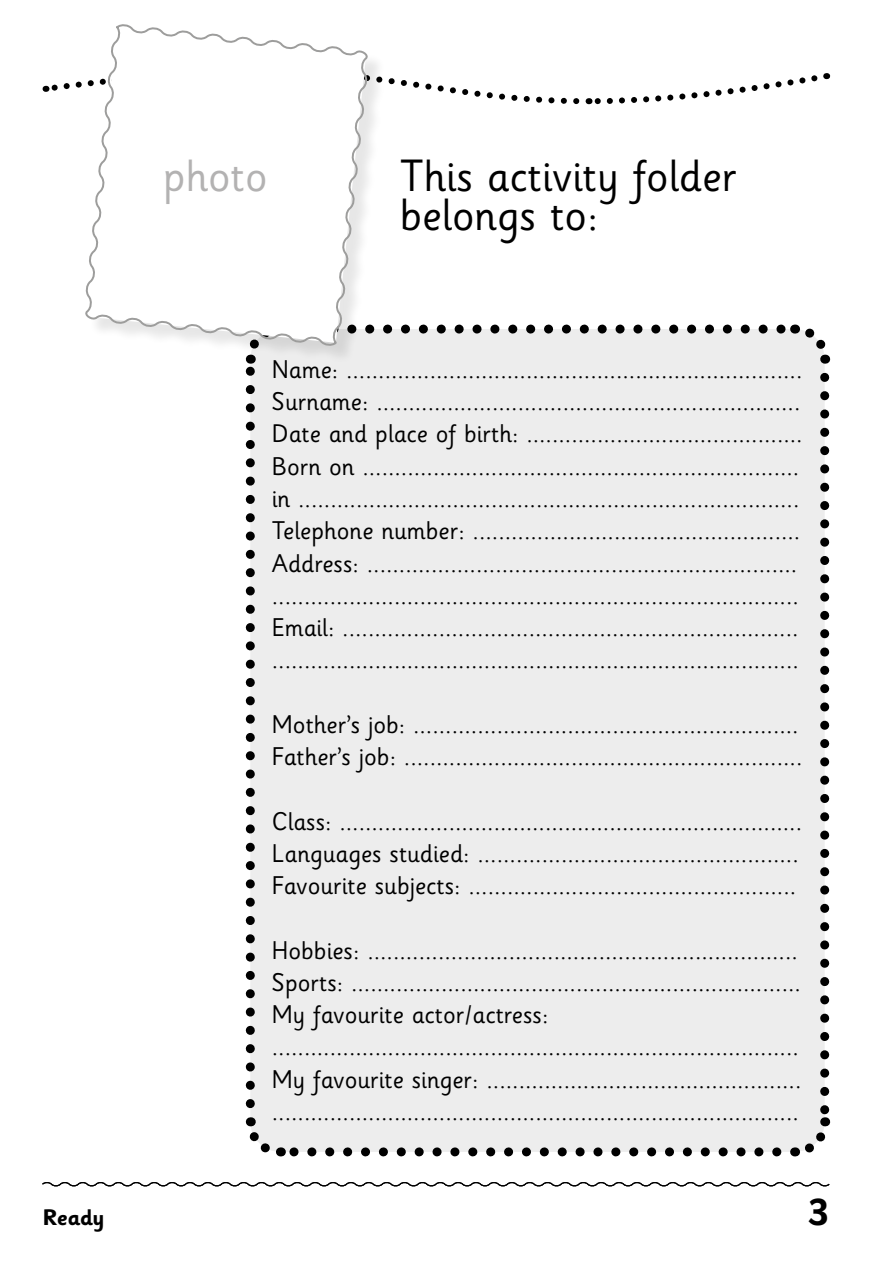
<style>
.page{position:relative;width:893px;height:1263px;background:#fff}
.page>*{position:absolute;margin:0;border:0;box-sizing:border-box;transform-origin:0 0}
.t1{font:45px/38.2px "Sassoon Infant";color:#000}
.t2{font:45px "Sassoon Infant";color:#b3b2b2}
.t3{font:700 37.5px "Sassoon Infant";color:#000}
.t4{font:25.5px/32.2px "Sassoon Infant";color:#000}
.t5{font:700 22.5px "Sassoon Infant";letter-spacing:-.02em;color:#000}
</style>
<div class="page">
<svg style="left:42px;top:1182px;width:788px;height:5px"></svg>
<div style="left:250px;top:329px;width:575px;height:823px;background:#ededed;border-radius:30px"></div>
<svg style="left:289px;top:1147px;width:488px;height:9px"></svg>
<svg style="left:386px;top:325px;width:400px;height:9px"></svg>
<svg style="left:245px;top:1117px;width:36px;height:40px"></svg>
<svg style="left:245px;top:366px;width:10px;height:738px"></svg>
<svg style="left:795px;top:324px;width:36px;height:40px"></svg>
<svg style="left:791px;top:377px;width:40px;height:780px"></svg>
<svg style="left:588px;top:73px;width:239px;height:32px"></svg>
<svg style="left:388px;top:78px;width:192px;height:27px"></svg>
<svg style="left:45px;top:81px;width:35px;height:11px"></svg>
<div style="left:88px;top:27px;width:298px;height:337px;background:#000;opacity:.1"></div>
<svg style="left:80px;top:24px;width:293px;height:324px"></svg>
<h1 class="t2" style="left:163px;top:149px;width:106px">photo</h1>
<h1 class="t1" style="left:400px;top:158px;width:339px">This activity folder belongs to:</h1>
<p class="t4" style="left:272px;top:354px;width:532px">Name: .......................................................................<br>Surname: ..................................................................<br>Date and place of birth: ...........................................<br>Born on .................................................................... in ..............................................................................<br>Telephone number: ...................................................<br>Address: ................................................................... ..................................................................................<br>Email: ....................................................................... ..................................................................................</p>
<p class="t4" style="left:272px;top:708px;width:532px">Mother’s job: ............................................................<br>Father’s job: ..............................................................</p>
<p class="t4" style="left:272px;top:805px;width:532px">Class: ........................................................................<br>Languages studied: ..................................................<br>Favourite subjects: ...................................................</p>
<p class="t4" style="left:272px;top:934px;width:531px">Hobbies: ...................................................................<br>Sports: ......................................................................<br>My favourite actor/actress: ..................................................................................<br>My favourite singer: ................................................. ..................................................................................</p>
<p class="t5" style="left:43px;top:1203px;width:64px">Ready</p>
<h2 class="t3" style="left:809px;top:1189px;width:22px">3</h2>
</div>
